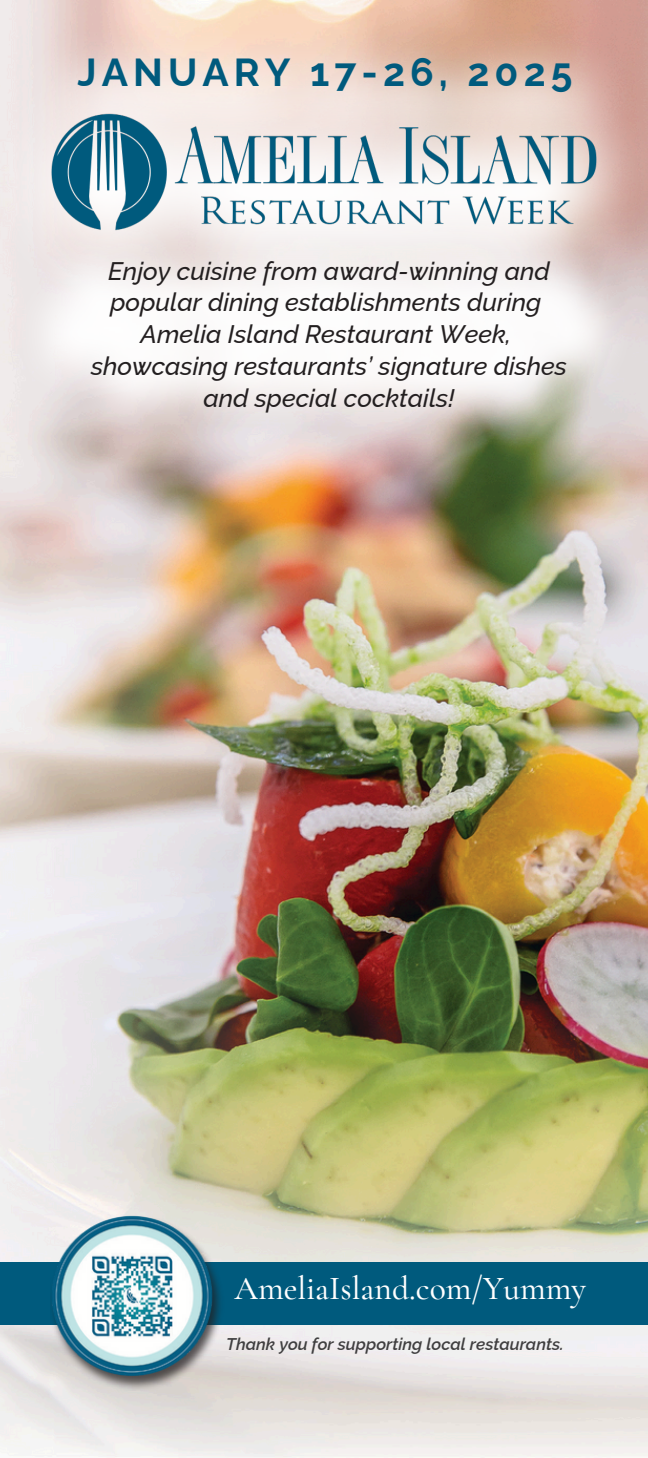
<style>
.page{position:relative;width:648px;height:1458px;background:#fff}
.page>*{position:absolute;margin:0;border:0;box-sizing:border-box;transform-origin:0 0}
.t1{font:700 39.15px "Raleway";letter-spacing:.13em;color:#005a7d}
.t2{font:500 33.52px "Cormorant Garamond";color:#fff}
.t3{font:italic 500 25.43px/31.7px "Raleway";color:#231f20;text-align:center}
.t4{font:italic 600 16.88px "Raleway";color:#3f3e3f}
</style>
<div class="page">
<img style="left:0;top:0;width:648px;height:1458px">
<img style="left:13px;top:24px;width:624px;height:34px">
<div style="left:0;top:1263px;width:648px;height:62px;background:#005a7d"></div>
<img style="left:51px;top:1218px;width:174px;height:172px">
<img style="left:46px;top:1212px;width:170px;height:166px">
<img style="left:13px;top:309px;width:622px;height:123px">
<img style="left:0;top:58px;width:648px;height:251px">
<img style="left:41px;top:104px;width:565px;height:137px">
<p class="t1" style="left:78px;top:49px;width:496px">JANUARY 17-26, 2025</p>
<p class="t3" style="left:91px;top:255px;width:477px">Enjoy cuisine from award-winning and popular dining establishments during Amelia Island Restaurant Week, showcasing restaurants’ signature dishes</p>
<p class="t3" style="left:203px;top:382px;width:253px">and special cocktails!</p>
<h1 class="t2" style="left:234px;top:1268px;width:353px">AmeliaIsland.com/Yummy</h1>
<p class="t4" style="left:226px;top:1334px;width:339px">Thank you for supporting local restaurants.</p>
</div>
